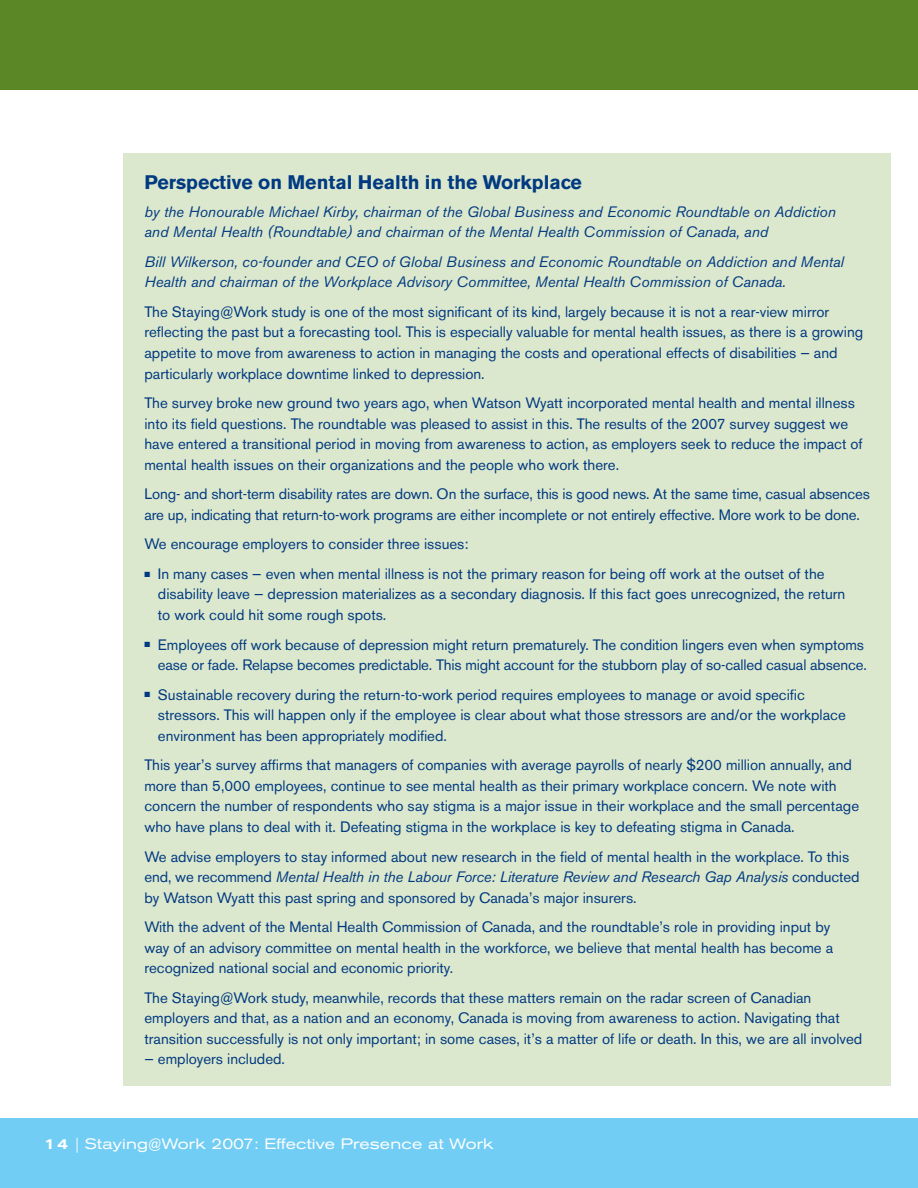
<style>
.page{position:relative;width:918px;height:1188px;background:#fff}
.page>*{position:absolute;margin:0;border:0;box-sizing:border-box;transform-origin:0 0}
.t1{font:700 19.5px "Akzidenz Grotesk BE";color:#013a81}
.t2{font:15px/20.5px "Akzidenz Grotesk BE";color:#013a81}
.t3{font:italic 15px/20.5px "Akzidenz Grotesk BE";color:#013a81}
.t4{font:expanded 15px "Akzidenz Grotesk BE";letter-spacing:.01em;color:#fff}
.s1{font-style:italic}
.s2{font-weight:500}
</style>
<div class="page">
<div style="left:0;top:1119px;width:918px;height:69px;background:#72cdf4"></div>
<div style="left:0;top:0;width:918px;height:90px;background:#5c8727"></div>
<div style="left:123px;top:154px;width:768px;height:932px;background:#dce8cd"></div>
<h1 class="t1" style="left:144px;top:171px;width:439px">Perspective on Mental Health in the Workplace</h1>
<p class="t3" style="left:144px;top:201px;width:693px">by the Honourable Michael Kirby, chairman of the Global Business and Economic Roundtable on Addiction and Mental Health (Roundtable) and chairman of the Mental Health Commission of Canada, and</p>
<p class="t3" style="left:144px;top:251px;width:701px">Bill Wilkerson, co-founder and CEO of Global Business and Economic Roundtable on Addiction and Mental<br>Health and chairman of the Workplace Advisory Committee, Mental Health Commission of Canada.</p>
<p class="t2" style="left:144px;top:301px;width:720px">The Staying@Work study is one of the most significant of its kind, largely because it is not a rear-view mirror reflecting the past but a forecasting tool. This is especially valuable for mental health issues, as there is a growing appetite to move from awareness to action in managing the costs and operational effects of disabilities — and particularly workplace downtime linked to depression.</p>
<p class="t2" style="left:144px;top:393px;width:720px">The survey broke new ground two years ago, when Watson Wyatt incorporated mental health and mental illness into its field questions. The roundtable was pleased to assist in this. The results of the 2007 survey suggest we have entered a transitional period in moving from awareness to action, as employers seek to reduce the impact of mental health issues on their organizations and the people who work there.</p>
<p class="t2" style="left:144px;top:484px;width:727px">Long- and short-term disability rates are down. On the surface, this is good news. At the same time, casual absences are up, indicating that return-to-work programs are either incomplete or not entirely effective. More work to be done.</p>
<p class="t2" style="left:144px;top:534px;width:326px">We encourage employers to consider three issues:</p>
<p class="t2" style="left:158px;top:563px;width:689px;text-indent:-13px">■ In many cases — even when mental illness is not the primary reason for being off work at the outset of the disability leave — depression materializes as a secondary diagnosis. If this fact goes unrecognized, the return to work could hit some rough spots.</p>
<p class="t2" style="left:144px;top:634px;width:724px;text-align:right">■ Employees off work because of depression might return prematurely. The condition lingers even when symptoms ease or fade. Relapse becomes predictable. This might account for the stubborn play of so-called casual absence.</p>
<p class="t2" style="left:158px;top:684px;width:689px;text-indent:-13px">■ Sustainable recovery during the return-to-work period requires employees to manage or avoid specific stressors. This will happen only if the employee is clear about what those stressors are and/or the workplace environment has been appropriately modified.</p>
<p class="t2" style="left:144px;top:755px;width:716px">This year’s survey affirms that managers of companies with average payrolls of nearly $200 million annually, and more than 5,000 employees, continue to see mental health as their primary workplace concern. We note with concern the number of respondents who say stigma is a major issue in their workplace and the small percentage who have plans to deal with it. Defeating stigma in the workplace is key to defeating stigma in Canada.</p>
<p class="t2" style="left:144px;top:846px;width:717px">We advise employers to stay informed about new research in the field of mental health in the workplace. To this end, we recommend <span class="s1">Mental Health in the Labour Force: Literature Review and Research Gap Analysis</span> conducted by Watson Wyatt this past spring and sponsored by Canada’s major insurers.</p>
<p class="t2" style="left:144px;top:917px;width:690px">With the advent of the Mental Health Commission of Canada, and the roundtable’s role in providing input by way of an advisory committee on mental health in the workforce, we believe that mental health has become a recognized national social and economic priority.</p>
<p class="t2" style="left:144px;top:987px;width:719px">The Staying@Work study, meanwhile, records that these matters remain on the radar screen of Canadian employers and that, as a nation and an economy, Canada is moving from awareness to action. Navigating that transition successfully is not only important; in some cases, it’s a matter of life or death. In this, we are all involved</p>
<p class="t2" style="left:144px;top:1049px;width:142px">— employers included.</p>
<p class="t4" style="left:45px;top:1135px;width:450px"><span class="s2">14</span> | Staying@Work 2007: Effective Presence at Work</p>
</div>
